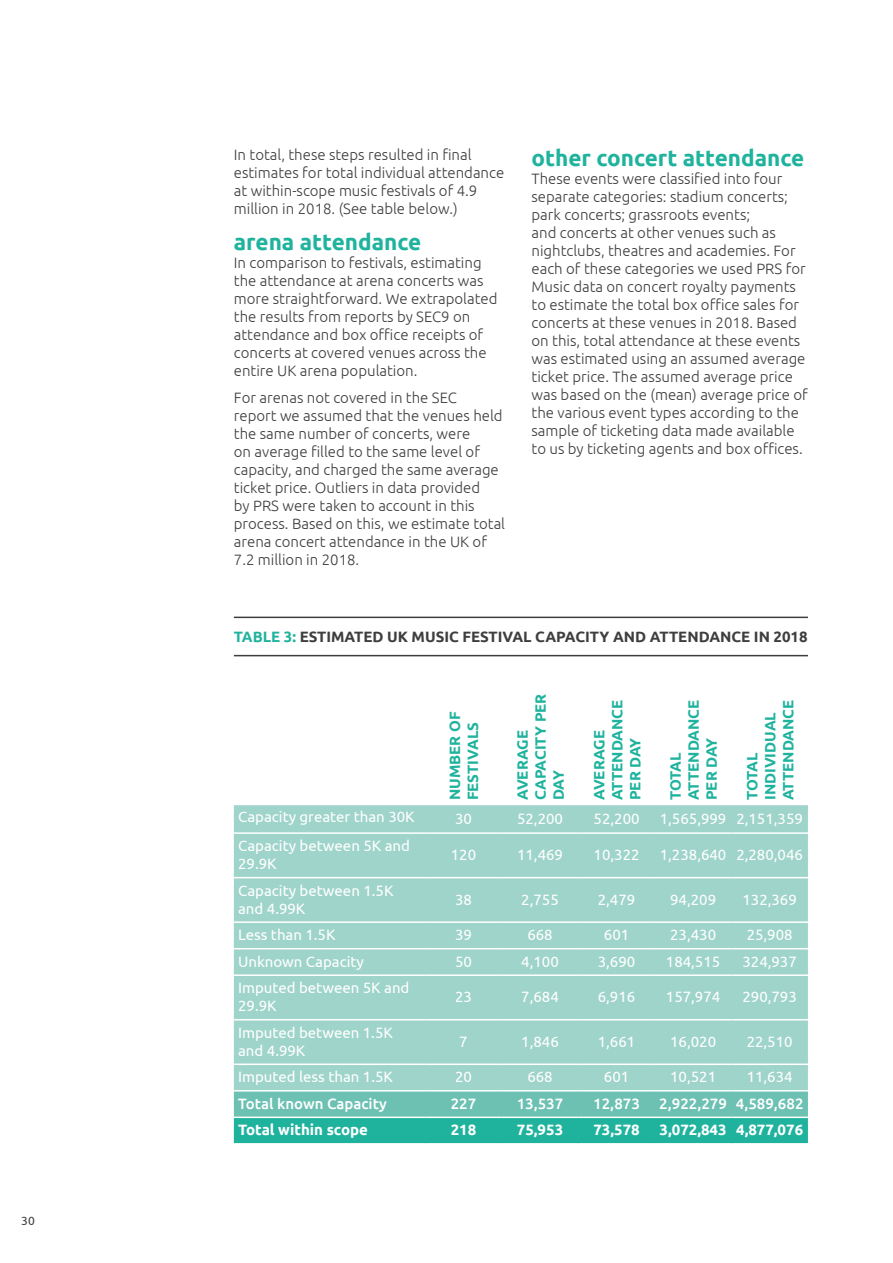
<style>
.page{position:relative;width:893px;height:1263px;background:#fff}
.page>*{position:absolute;margin:0;border:0;box-sizing:border-box;transform-origin:0 0}
.t1{font:700 22.5px "Ubuntu";color:#1fb39e}
.t2{font:300 15px/18px "Ubuntu";color:#3e3e3f}
.t3{font:15px/18px "Ubuntu";color:#fff}
.t4{font:700 15px/18px "Ubuntu";color:#1fb39e}
.t5{font:700 15px "Ubuntu";color:#3e3e3f}
.t6{font:500 15px "Ubuntu";color:#fff}
.t7{font:700 15px "Ubuntu";color:#fff}
.t8{font:12px "Ubuntu";color:#3e3e3f}
.s1{color:#1fb39e}
</style>
<div class="page">
<hr style="left:234px;top:617px;width:574px;height:1px;background:#3e3e3f">
<hr style="left:234px;top:655px;width:574px;height:1px;background:#3e3e3f">
<div style="left:234px;top:805px;width:574px;height:285px;background:#9fd4ca"></div>
<svg style="left:234px;top:1091px;width:574px;height:52px;background:#48baa9"></svg>
<hr style="left:234px;top:832px;width:191px;height:2px;background:#fff">
<hr style="left:425px;top:832px;width:77px;height:2px;background:#fff">
<hr style="left:502px;top:832px;width:76px;height:2px;background:#fff">
<hr style="left:578px;top:832px;width:77px;height:2px;background:#fff">
<hr style="left:655px;top:832px;width:76px;height:2px;background:#fff">
<hr style="left:731px;top:832px;width:77px;height:2px;background:#fff">
<hr style="left:234px;top:877px;width:191px;height:1px;background:#fff">
<hr style="left:425px;top:877px;width:77px;height:1px;background:#fff">
<hr style="left:502px;top:877px;width:76px;height:1px;background:#fff">
<hr style="left:578px;top:877px;width:77px;height:1px;background:#fff">
<hr style="left:655px;top:877px;width:76px;height:1px;background:#fff">
<hr style="left:731px;top:877px;width:77px;height:1px;background:#fff">
<hr style="left:234px;top:921px;width:191px;height:2px;background:#fff">
<hr style="left:425px;top:921px;width:77px;height:2px;background:#fff">
<hr style="left:502px;top:921px;width:76px;height:2px;background:#fff">
<hr style="left:578px;top:921px;width:77px;height:2px;background:#fff">
<hr style="left:655px;top:921px;width:76px;height:2px;background:#fff">
<hr style="left:731px;top:921px;width:77px;height:2px;background:#fff">
<hr style="left:234px;top:948px;width:191px;height:1px;background:#fff">
<hr style="left:425px;top:948px;width:77px;height:1px;background:#fff">
<hr style="left:502px;top:948px;width:76px;height:1px;background:#fff">
<hr style="left:578px;top:948px;width:77px;height:1px;background:#fff">
<hr style="left:655px;top:948px;width:76px;height:1px;background:#fff">
<hr style="left:731px;top:948px;width:77px;height:1px;background:#fff">
<hr style="left:234px;top:974px;width:191px;height:2px;background:#fff">
<hr style="left:425px;top:974px;width:77px;height:2px;background:#fff">
<hr style="left:502px;top:974px;width:76px;height:2px;background:#fff">
<hr style="left:578px;top:974px;width:77px;height:2px;background:#fff">
<hr style="left:655px;top:974px;width:76px;height:2px;background:#fff">
<hr style="left:731px;top:974px;width:77px;height:2px;background:#fff">
<hr style="left:234px;top:1019px;width:191px;height:1px;background:#fff">
<hr style="left:425px;top:1019px;width:77px;height:1px;background:#fff">
<hr style="left:502px;top:1019px;width:76px;height:1px;background:#fff">
<hr style="left:578px;top:1019px;width:77px;height:1px;background:#fff">
<hr style="left:655px;top:1019px;width:76px;height:1px;background:#fff">
<hr style="left:731px;top:1019px;width:77px;height:1px;background:#fff">
<hr style="left:234px;top:1063px;width:191px;height:2px;background:#fff">
<hr style="left:425px;top:1063px;width:77px;height:2px;background:#fff">
<hr style="left:502px;top:1063px;width:76px;height:2px;background:#fff">
<hr style="left:578px;top:1063px;width:77px;height:2px;background:#fff">
<hr style="left:655px;top:1063px;width:76px;height:2px;background:#fff">
<hr style="left:731px;top:1063px;width:77px;height:2px;background:#fff">
<hr style="left:234px;top:1116px;width:191px;height:2px;background:#fff">
<hr style="left:425px;top:1116px;width:77px;height:2px;background:#fff">
<hr style="left:502px;top:1116px;width:76px;height:2px;background:#fff">
<hr style="left:578px;top:1116px;width:77px;height:2px;background:#fff">
<hr style="left:655px;top:1116px;width:76px;height:2px;background:#fff">
<hr style="left:731px;top:1116px;width:77px;height:2px;background:#fff">
<p class="t8" style="left:21px;top:1213px;width:15px">30</p>
<p class="t2" style="left:234px;top:146px;width:272px">In total, these steps resulted in final estimates for total individual attendance at within-scope music festivals of 4.9 million in 2018. (See table below.)</p>
<p class="t1" style="left:234px;top:228px;width:189px">arena attendance</p>
<p class="t2" style="left:234px;top:253px;width:265px">In comparison to festivals, estimating the attendance at arena concerts was more straightforward. We extrapolated the results from reports by SEC9 on attendance and box office receipts of concerts at covered venues across the entire UK arena population.</p>
<p class="t2" style="left:234px;top:388px;width:273px">For arenas not covered in the SEC<br>report we assumed that the venues held the same number of concerts, were<br>on average filled to the same level of capacity, and charged the same average ticket price. Outliers in data provided<br>by PRS were taken to account in this process. Based on this, we estimate total arena concert attendance in the UK of 7.2 million in 2018.</p>
<p class="t1" style="left:531px;top:145px;width:274px">other concert attendance</p>
<p class="t2" style="left:531px;top:170px;width:278px">These events were classified into four separate categories: stadium concerts; park concerts; grassroots events;<br>and concerts at other venues such as nightclubs, theatres and academies. For each of these categories we used PRS for Music data on concert royalty payments to estimate the total box office sales for concerts at these venues in 2018. Based on this, total attendance at these events was estimated using an assumed average ticket price. The assumed average price was based on the (mean) average price of the various event types according to the sample of ticketing data made available to us by ticketing agents and box offices.</p>
<p class="t5" style="left:234px;top:628px;width:575px"><span class="s1">TABLE 3:</span> ESTIMATED UK MUSIC FESTIVAL CAPACITY AND ATTENDANCE IN 2018</p>
<p class="t4" style="left:446px;top:800px;width:90px;rotate:-90deg">NUMBER OF<br>FESTIVALS</p>
<p class="t4" style="left:513px;top:800px;width:108px;rotate:-90deg">AVERAGE<br>CAPACITY PER<br>DAY</p>
<p class="t4" style="left:590px;top:800px;width:102px;rotate:-90deg">AVERAGE<br>ATTENDANCE<br>PER DAY</p>
<p class="t4" style="left:666px;top:800px;width:102px;rotate:-90deg">TOTAL<br>ATTENDANCE<br>PER DAY</p>
<p class="t4" style="left:743px;top:800px;width:102px;rotate:-90deg">TOTAL<br>INDIVIDUAL<br>ATTENDANCE</p>
<p class="t3" style="left:238px;top:808px;width:178px">Capacity greater than 30K</p>
<p class="t3" style="left:455px;top:809px;width:18px">30</p>
<p class="t3" style="left:517px;top:809px;width:47px">52,200</p>
<p class="t3" style="left:594px;top:809px;width:47px">52,200</p>
<p class="t3" style="left:660px;top:809px;width:68px">1,565,999</p>
<p class="t3" style="left:736px;top:809px;width:68px">2,151,359</p>
<p class="t3" style="left:238px;top:836px;width:173px">Capacity between 5K and<br>29.9K</p>
<p class="t3" style="left:451px;top:845px;width:27px">120</p>
<p class="t3" style="left:517px;top:845px;width:47px">11,469</p>
<p class="t3" style="left:594px;top:845px;width:47px">10,322</p>
<p class="t3" style="left:660px;top:845px;width:68px">1,238,640</p>
<p class="t3" style="left:736px;top:845px;width:68px">2,280,046</p>
<p class="t3" style="left:238px;top:881px;width:157px">Capacity between 1.5K and 4.99K</p>
<p class="t3" style="left:455px;top:890px;width:18px">38</p>
<p class="t3" style="left:521px;top:890px;width:39px">2,755</p>
<p class="t3" style="left:598px;top:890px;width:39px">2,479</p>
<p class="t3" style="left:670px;top:890px;width:47px">94,209</p>
<p class="t3" style="left:742px;top:890px;width:56px">132,369</p>
<p class="t3" style="left:238px;top:925px;width:99px">Less than 1.5K</p>
<p class="t3" style="left:455px;top:925px;width:18px">39</p>
<p class="t3" style="left:527px;top:925px;width:27px">668</p>
<p class="t3" style="left:604px;top:925px;width:27px">601</p>
<p class="t3" style="left:670px;top:925px;width:47px">23,430</p>
<p class="t3" style="left:747px;top:925px;width:47px">25,908</p>
<p class="t3" style="left:238px;top:952px;width:127px">Unknown Capacity</p>
<p class="t3" style="left:455px;top:952px;width:18px">50</p>
<p class="t3" style="left:521px;top:952px;width:39px">4,100</p>
<p class="t3" style="left:598px;top:952px;width:39px">3,690</p>
<p class="t3" style="left:666px;top:952px;width:56px">184,515</p>
<p class="t3" style="left:742px;top:952px;width:56px">324,937</p>
<p class="t3" style="left:238px;top:978px;width:173px">Imputed between 5K and<br>29.9K</p>
<p class="t3" style="left:455px;top:987px;width:18px">23</p>
<p class="t3" style="left:521px;top:987px;width:39px">7,684</p>
<p class="t3" style="left:598px;top:987px;width:39px">6,916</p>
<p class="t3" style="left:666px;top:987px;width:56px">157,974</p>
<p class="t3" style="left:742px;top:987px;width:56px">290,793</p>
<p class="t3" style="left:238px;top:1023px;width:156px">Imputed between 1.5K and 4.99K</p>
<p class="t3" style="left:459px;top:1032px;width:10px">7</p>
<p class="t3" style="left:521px;top:1032px;width:39px">1,846</p>
<p class="t3" style="left:598px;top:1032px;width:39px">1,661</p>
<p class="t3" style="left:670px;top:1032px;width:47px">16,020</p>
<p class="t3" style="left:747px;top:1032px;width:47px">22,510</p>
<p class="t3" style="left:238px;top:1067px;width:156px">Imputed less than 1.5K</p>
<p class="t3" style="left:455px;top:1067px;width:18px">20</p>
<p class="t3" style="left:527px;top:1067px;width:27px">668</p>
<p class="t3" style="left:604px;top:1067px;width:27px">601</p>
<p class="t3" style="left:670px;top:1067px;width:47px">10,521</p>
<p class="t3" style="left:747px;top:1067px;width:47px">11,634</p>
<p class="t6" style="left:238px;top:1094px;width:150px">Total known Capacity</p>
<p class="t6" style="left:451px;top:1094px;width:27px">227</p>
<p class="t6" style="left:517px;top:1094px;width:48px">13,537</p>
<p class="t6" style="left:593px;top:1094px;width:48px">12,873</p>
<p class="t6" style="left:659px;top:1094px;width:69px">2,922,279</p>
<p class="t6" style="left:736px;top:1094px;width:69px">4,589,682</p>
<p class="t7" style="left:238px;top:1121px;width:131px">Total within scope</p>
<p class="t7" style="left:451px;top:1121px;width:27px">218</p>
<p class="t7" style="left:517px;top:1121px;width:48px">75,953</p>
<p class="t7" style="left:593px;top:1121px;width:48px">73,578</p>
<p class="t7" style="left:660px;top:1121px;width:69px">3,072,843</p>
<p class="t7" style="left:736px;top:1121px;width:69px">4,877,076</p>
</div>
